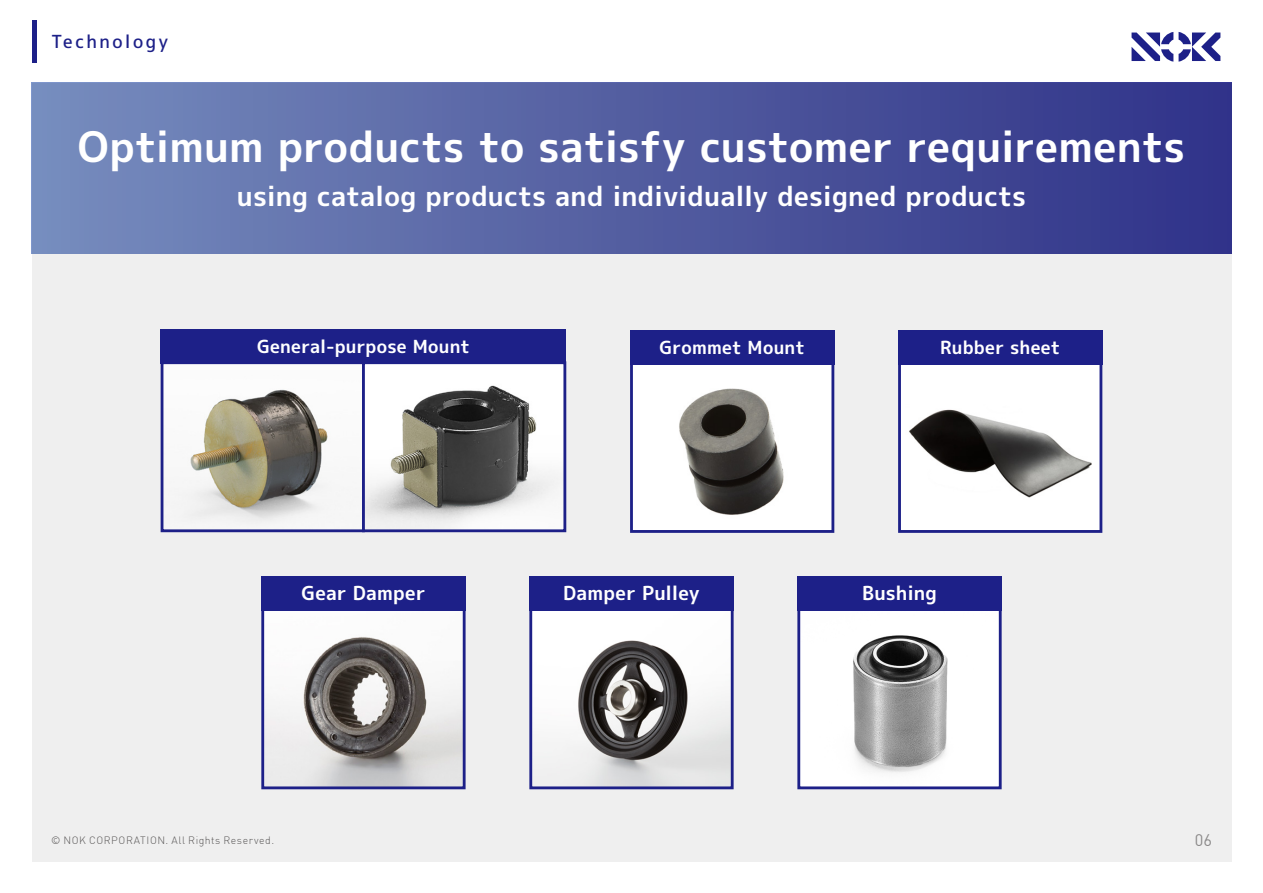
<style>
.page{position:relative;width:1263px;height:893px;background:#fff}
.page>*{position:absolute;margin:0;border:0;box-sizing:border-box;transform-origin:0 0}
.t1{font:42px "mplus 1 c bold";color:#fff}
.t2{font:27px "mplus 1 c bold";letter-spacing:.005em;color:#fff}
.t3{font:19.2px "mplus 1 c bold";letter-spacing:.015em;color:#fff}
.t4{font:18px "mplus 1 c bold";letter-spacing:.015em;color:#fff}
.t5{font:18px "mplus 1 c medium";letter-spacing:.135em;color:#1d2088}
.t6{font:16.5px "DIN";color:#595757}
.t7{font:300 10.5px "DIN";letter-spacing:.05em;color:#595757}
</style>
<div class="page">
<div style="left:32px;top:83px;width:1199px;height:778px;background:#efefef"></div>
<div style="left:32px;top:83px;width:1199px;height:170px;background:linear-gradient(to right,#778cbd,#2f3187)"></div>
<hr style="left:32px;top:21px;width:4px;height:42px;background:#1d2088">
<svg style="left:261px;top:610px;width:205px;height:180px"></svg>
<div style="left:261px;top:576px;width:205px;height:34px;background:#1d2088"></div>
<svg style="left:529px;top:610px;width:205px;height:180px"></svg>
<div style="left:529px;top:576px;width:205px;height:34px;background:#1d2088"></div>
<svg style="left:797px;top:610px;width:205px;height:180px"></svg>
<div style="left:797px;top:576px;width:205px;height:34px;background:#1d2088"></div>
<div style="left:161px;top:330px;width:405px;height:34px;background:#1d2088"></div>
<svg style="left:160px;top:360px;width:407px;height:173px"></svg>
<svg style="left:630px;top:361px;width:205px;height:172px"></svg>
<div style="left:630px;top:330px;width:204px;height:34px;background:#1d2088"></div>
<svg style="left:898px;top:361px;width:205px;height:172px"></svg>
<div style="left:898px;top:330px;width:204px;height:34px;background:#1d2088"></div>
<svg style="left:1131px;top:32px;width:89px;height:30px"></svg>
<p class="t5" style="left:51px;top:29px;width:119px">Technology</p>
<h1 class="t1" style="left:78px;top:117px;width:1109px">Optimum products to satisfy customer requirements</h1>
<p class="t2" style="left:237px;top:177px;width:791px">using catalog products and individually designed products</p>
<p class="t4" style="left:257px;top:334px;width:214px">General-purpose Mount</p>
<p class="t4" style="left:660px;top:334px;width:147px">Grommet Mount</p>
<p class="t4" style="left:940px;top:334px;width:122px">Rubber sheet</p>
<p class="t3" style="left:301px;top:579px;width:125px">Gear Damper</p>
<p class="t3" style="left:563px;top:579px;width:138px">Damper Pulley</p>
<p class="t3" style="left:862px;top:579px;width:76px">Bushing</p>
<p class="t7" style="left:51px;top:836px;width:225px">© NOK CORPORATION. All Rights Reserved.</p>
<p class="t6" style="left:1194px;top:832px;width:19px">06</p>
</div>
